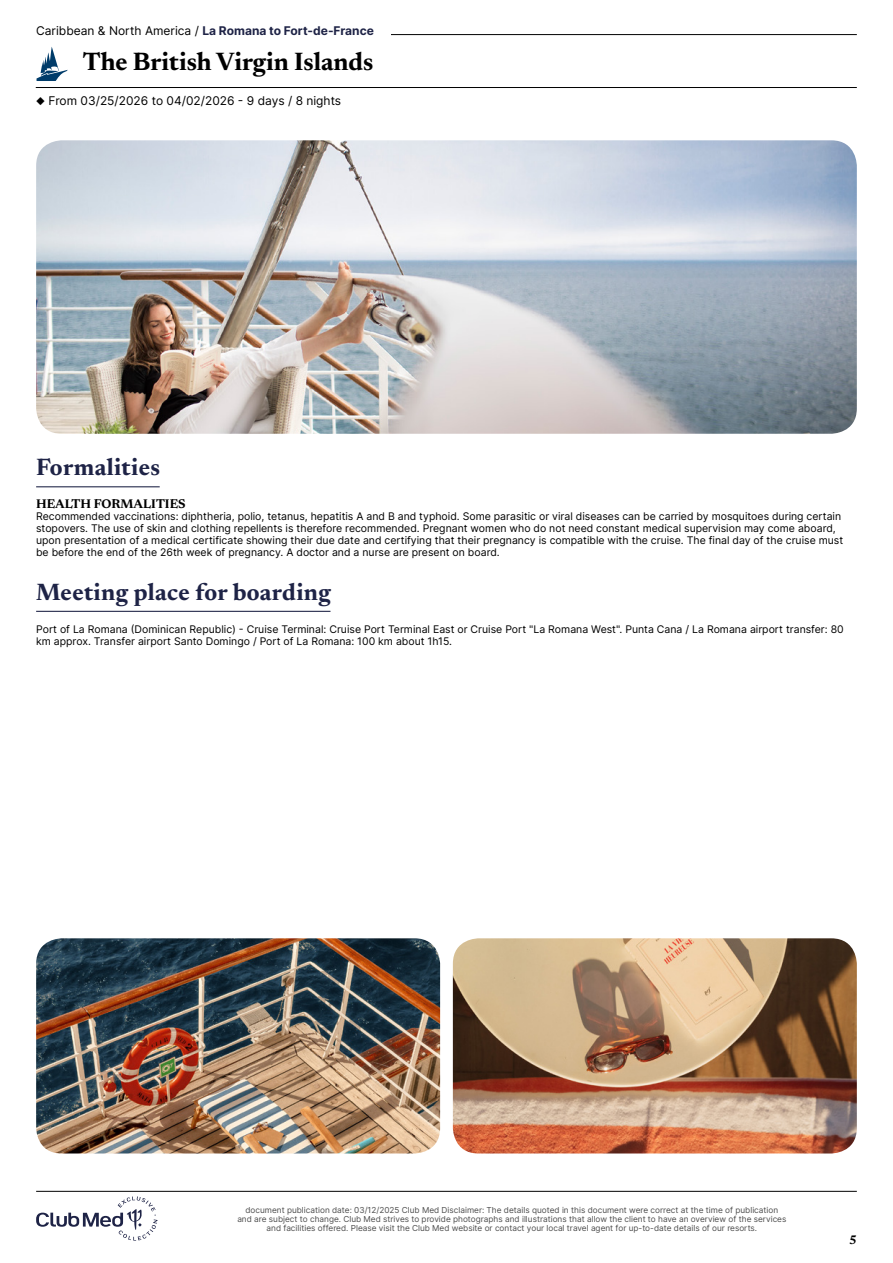
<style>
.page{position:relative;width:893px;height:1263px;background:#fff}
.page>*{position:absolute;margin:0;border:0;box-sizing:border-box;transform-origin:0 0}
.t1{font:700 25.5px "Newsreader 24 pt";color:#000}
.t2{font:700 24px "Newsreader 24 pt";letter-spacing:.015em;color:#1e2346}
.t3{font:700 12.75px "Newsreader 24 pt";color:#000}
.t4{font:700 12.6px "Newsreader 24 pt";color:#000}
.t5{font:700 12px "Inter";color:#1e2346}
.t6{font:12px "Inter";color:#000}
.t7{font:10.5px/12px "Inter";color:#000}
.t8{font:8.25px/9px "Inter";color:#4d4d4d;text-align:center}
.s1{font-weight:400;color:#000}
</style>
<div class="page">
<hr style="left:107px;top:34px;width:750px;height:1px;background:#000">
<hr style="left:36px;top:87px;width:821px;height:1px;background:#000">
<svg style="left:36px;top:47px;width:32px;height:34px"></svg>
<div style="left:36px;top:26px;width:355px;height:17px;background:#fff"></div>
<hr style="left:36px;top:486px;width:124px;height:1px;background:#1e2346">
<hr style="left:36px;top:611px;width:294px;height:1px;background:#1e2346">
<img style="left:36px;top:140px;width:821px;height:294px">
<img style="left:36px;top:938px;width:404px;height:215px">
<img style="left:453px;top:938px;width:404px;height:215px">
<svg style="left:36px;top:1196px;width:122px;height:44px"></svg>
<hr style="left:36px;top:1191px;width:821px;height:1px;background:#000">
<p class="t5" style="left:36px;top:22px;width:339px"><span class="s1">Caribbean &amp; North America /</span> La Romana to Fort-de-France</p>
<h1 class="t1" style="left:83px;top:43px;width:292px">The British Virgin Islands</h1>
<p class="t6" style="left:36px;top:92px;width:307px">◆ From 03/25/2026 to 04/02/2026 - 9 days / 8 nights</p>
<h2 class="t2" style="left:36px;top:450px;width:125px">Formalities</h2>
<p class="t3" style="left:36px;top:495px;width:151px">HEALTH FORMALITIES</p>
<p class="t7" style="left:36px;top:510px;width:809px">Recommended vaccinations: diphtheria, polio, tetanus, hepatitis A and B and typhoid. Some parasitic or viral diseases can be carried by mosquitoes during certain stopovers. The use of skin and clothing repellents is therefore recommended. Pregnant women who do not need constant medical supervision may come aboard, upon presentation of a medical certificate showing their due date and certifying that their pregnancy is compatible with the cruise. The final day of the cruise must be before the end of the 26th week of pregnancy. A doctor and a nurse are present on board.</p>
<h2 class="t2" style="left:36px;top:575px;width:296px">Meeting place for boarding</h2>
<p class="t7" style="left:36px;top:623px;width:809px">Port of La Romana (Dominican Republic) - Cruise Terminal: Cruise Port Terminal East or Cruise Port "La Romana West". Punta Cana / La Romana airport transfer: 80 km approx. Transfer airport Santo Domingo / Port of La Romana: 100 km about 1h15.</p>
<p class="t8" style="left:237px;top:1205px;width:551px">document publication date: 03/12/2025 Club Med Disclaimer: The details quoted in this document were correct at the time of publication and are subject to change. Club Med strives to provide photographs and illustrations that allow the client to have an overview of the services and facilities offered. Please visit the Club Med website or contact your local travel agent for up-to-date details of our resorts.</p>
<p class="t4" style="left:849px;top:1230px;width:9px">5</p>
</div>
